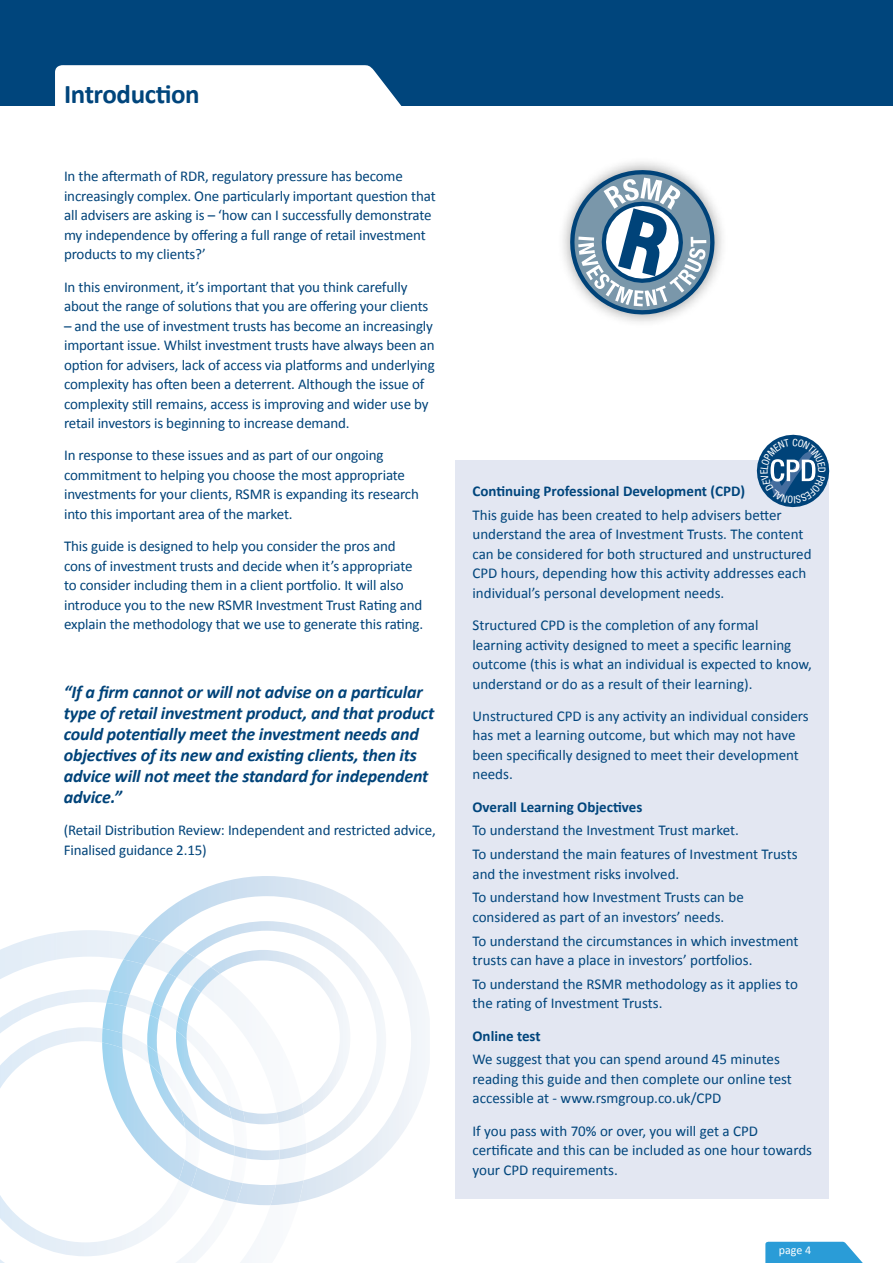
<style>
.page{position:relative;width:893px;height:1263px;background:#fff}
.page>*{position:absolute;margin:0;border:0;box-sizing:border-box;transform-origin:0 0}
.t1{font:700 27px "Calibri";letter-spacing:-.015em;color:#00457c}
.t2{font:italic 700 18px/21px "Calibri";letter-spacing:-.01em;color:#004379}
.t3{font:15px/19.5px "Calibri";letter-spacing:-.01em;color:#004379}
.t4{font:15px/19.5px "Calibri";color:#00457c}
.t5{font:700 15px "Calibri";color:#00457c}
.t6{font:12px "Calibri";color:#fff}
</style>
<div class="page">
<div style="left:0;top:0;width:893px;height:106px;background:#00457c"></div>
<svg style="left:55px;top:65px;width:347px;height:41px;background:#f1f5f8"></svg>
<img style="left:0;top:930px;width:273px;height:333px">
<img style="left:0;top:989px;width:247px;height:274px">
<img style="left:110px;top:876px;width:319px;height:329px">
<img style="left:123px;top:936px;width:181px;height:269px">
<img style="left:102px;top:1028px;width:4px;height:159px">
<img style="left:106px;top:991px;width:137px;height:211px">
<img style="left:147px;top:921px;width:239px;height:239px">
<img style="left:168px;top:952px;width:138px;height:207px">
<img style="left:147px;top:1045px;width:3px;height:95px">
<img style="left:150px;top:1003px;width:97px;height:155px">
<div style="left:557px;top:157px;width:171px;height:171px;background:#000;opacity:.4"></div>
<svg style="left:567px;top:167px;width:150px;height:150px"></svg>
<div style="left:455px;top:460px;width:374px;height:739px;background:#e3e7f2"></div>
<svg style="left:765px;top:1241px;width:98px;height:22px;background:#46a9dc"></svg>
<svg style="left:756px;top:434px;width:74px;height:74px"></svg>
<h1 class="t1" style="left:64px;top:77px;width:137px">Introduction</h1>
<p class="t3" style="left:64px;top:167px;width:373px">In the aftermath of RDR, regulatory pressure has become increasingly complex. One particularly important question that all advisers are asking is – ‘how can I successfully demonstrate my independence by offering a full range of retail investment products to my clients?’</p>
<p class="t3" style="left:64px;top:277px;width:366px">In this environment, it’s important that you think carefully about the range of solutions that you are offering your clients</p>
<p class="t3" style="left:64px;top:316px;width:372px">– and the use of investment trusts has become an increasingly important issue. Whilst investment trusts have always been an option for advisers, lack of access via platforms and underlying complexity has often been a deterrent. Although the issue of complexity still remains, access is improving and wider use by retail investors is beginning to increase demand.</p>
<p class="t3" style="left:64px;top:446px;width:356px">In response to these issues and as part of our ongoing commitment to helping you choose the most appropriate investments for your clients, RSMR is expanding its research into this important area of the market.</p>
<p class="t3" style="left:64px;top:536px;width:361px">This guide is designed to help you consider the pros and cons of investment trusts and decide when it’s appropriate to consider including them in a client portfolio. It will also introduce you to the new RSMR Investment Trust Rating and explain the methodology that we use to generate this rating.</p>
<p class="t2" style="left:64px;top:682px;width:372px">“If a firm cannot or will not advise on a particular type of retail investment product, and that product could potentially meet the investment needs and objectives of its new and existing clients, then its advice will not meet the standard for independent advice.”</p>
<p class="t3" style="left:64px;top:821px;width:373px">(Retail Distribution Review: Independent and restricted advice,<br>Finalised guidance 2.15)</p>
<p class="t5" style="left:472px;top:481px;width:274px">Continuing Professional Development (CPD)</p>
<p class="t4" style="left:472px;top:505px;width:341px">This guide has been created to help advisers better understand the area of Investment Trusts. The content can be considered for both structured and unstructured CPD hours, depending how this activity addresses each individual’s personal development needs.</p>
<p class="t4" style="left:472px;top:615px;width:341px">Structured CPD is the completion of any formal learning activity designed to meet a specific learning outcome (this is what an individual is expected to know, understand or do as a result of their learning).</p>
<p class="t4" style="left:472px;top:706px;width:338px">Unstructured CPD is any activity an individual considers has met a learning outcome, but which may not have been specifically designed to meet their development needs.</p>
<p class="t5" style="left:472px;top:797px;width:171px">Overall Learning Objectives</p>
<p class="t4" style="left:472px;top:818px;width:327px;line-height:23.7px">To understand the Investment Trust market.<br>To understand the main features of Investment Trusts</p>
<p class="t4" style="left:472px;top:862px;width:273px;line-height:23.7px">and the investment risks involved.<br>To understand how Investment Trusts can be</p>
<p class="t4" style="left:472px;top:905px;width:328px;line-height:23.7px">considered as part of an investors’ needs.<br>To understand the circumstances in which investment</p>
<p class="t4" style="left:472px;top:948px;width:327px;line-height:23.7px">trusts can have a place in investors’ portfolios.<br>To understand the RSMR methodology as it applies to</p>
<p class="t4" style="left:472px;top:994px;width:191px">the rating of Investment Trusts.</p>
<p class="t5" style="left:472px;top:1026px;width:70px">Online test</p>
<p class="t4" style="left:472px;top:1050px;width:321px">We suggest that you can spend around 45 minutes reading this guide and then complete our online test accessible at - www.rsmgroup.co.uk/CPD</p>
<p class="t4" style="left:472px;top:1121px;width:341px">If you pass with 70% or over, you will get a CPD certificate and this can be included as one hour towards your CPD requirements.</p>
<p class="t6" style="left:779px;top:1243px;width:34px">page 4</p>
</div>
